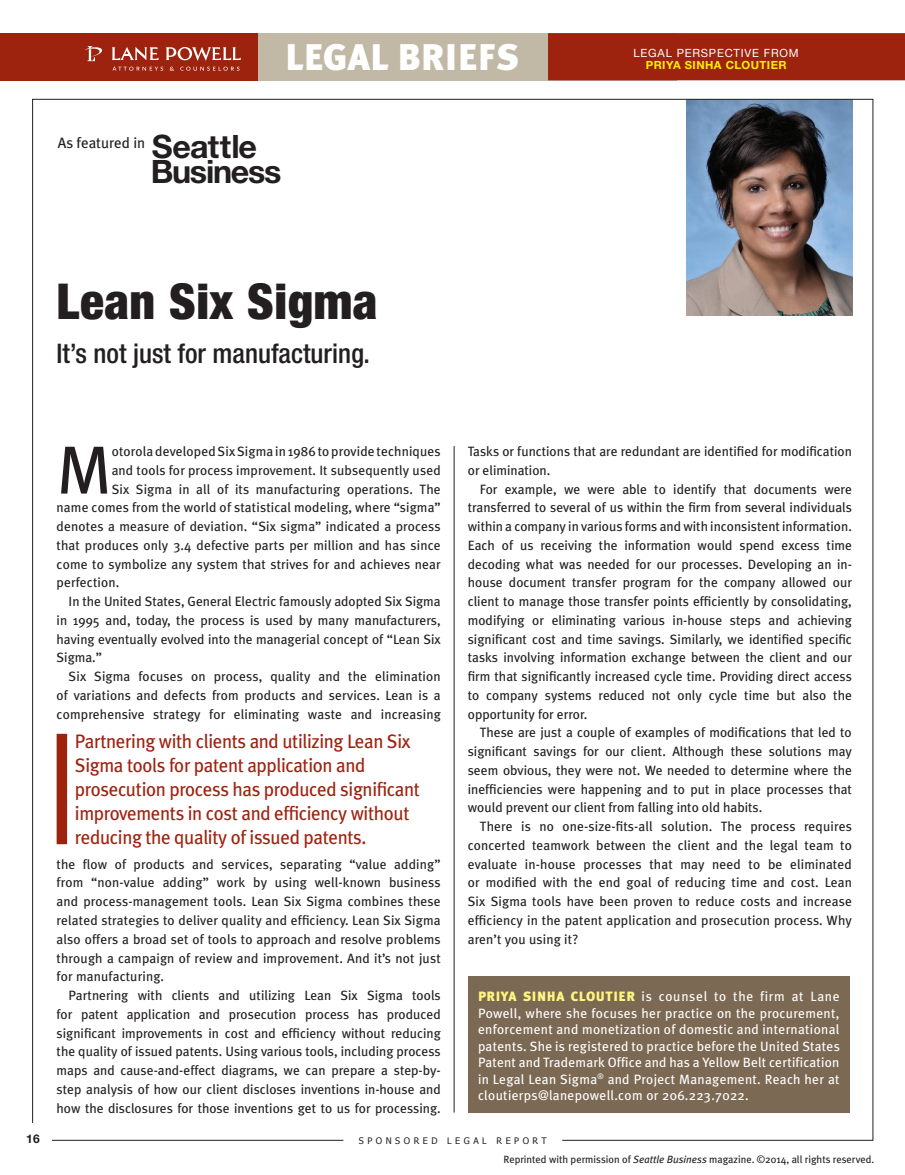
<style>
.page{position:relative;width:905px;height:1175px;background:#fff}
.page>*{position:absolute;margin:0;border:0;box-sizing:border-box;transform-origin:0 0}
.t1{font:67.95px "Meta Plus";color:#231f20}
.t2{font:900 condensed 49.5px "Helvetica Neue LT Std";letter-spacing:.01em;color:#231f20}
.t3{font:900 37.05px "Meta Plus";letter-spacing:.01em;color:#fff}
.t4{font:700 32.25px "Helvetica Neue LT Std";letter-spacing:-.04em;color:#231f20}
.t5{font:500 condensed 27px "Helvetica Neue LT Std";color:#231f20}
.t6{font:19.5px/24px "Meta Plus";letter-spacing:-.02em;color:#9e230f}
.t7{font:15px "Meta Plus";color:#231f20}
.t8{font:13.5px/18.8px "Meta Plus";letter-spacing:.01em;color:#231f20;text-align:justify}
.t9{font:13.5px/16.5px "Meta Plus";letter-spacing:.025em;color:#fff;text-align:justify}
.t10{font:700 12px "Helvetica Neue LT Std";color:#231f20}
.t11{font:11.25px "Helvetica Neue";letter-spacing:.07em;color:#fff}
.t12{font:700 11.25px "Helvetica Neue LT Std";letter-spacing:.04em;color:#fff101}
.t13{font:10.5px "Meta Plus";color:#231f20}
.t14{font:9px "Tahoma";letter-spacing:.39em;color:#231f20}
.s1{font-family:"Helvetica Neue LT Std";font-weight:700;font-size:32.25px}
.s2{font-weight:900;color:#fff681}
.s3{font-style:italic}
</style>
<div class="page">
<img style="left:686px;top:101px;width:166px;height:215px">
<div style="left:82px;top:33px;width:595px;height:47px;background:#c1b8a5"></div>
<div style="left:548px;top:33px;width:356px;height:47px;background:#9e230f"></div>
<div style="left:0;top:33px;width:257px;height:47px;background:#9e230f"></div>
<svg style="left:112px;top:47px;width:47px;height:13px"></svg>
<svg style="left:166px;top:47px;width:75px;height:14px"></svg>
<svg style="left:85px;top:46px;width:17px;height:15px"></svg>
<svg style="left:113px;top:67px;width:50px;height:4px"></svg>
<svg style="left:170px;top:67px;width:4px;height:4px"></svg>
<svg style="left:180px;top:67px;width:59px;height:4px"></svg>
<div style="left:57px;top:734px;width:10px;height:110px;background:#9e230f"></div>
<hr style="left:454px;top:446px;width:1px;height:666px;background:#231f20">
<div style="left:468px;top:976px;width:382px;height:136px;background:#7c6954"></div>
<h3 class="t3" style="left:285px;top:35px;width:235px">LEGAL BRIEFS</h3>
<p class="t11" style="left:633px;top:46px;width:167px">LEGAL PERSPECTIVE FROM</p>
<p class="t12" style="left:645px;top:58px;width:142px">PRIYA SINHA CLOUTIER</p>
<p class="t7" style="left:58px;top:134px;width:200px">As featured in <span class="s1">Seattle</span></p>
<h3 class="t4" style="left:151px;top:152px;width:132px">Business</h3>
<h2 class="t2" style="left:57px;top:271px;width:322px">Lean Six Sigma</h2>
<h3 class="t5" style="left:57px;top:337px;width:315px">It’s not just for manufacturing.</h3>
<h1 class="t1" style="left:57px;top:430px;width:57px">M</h1>
<p class="t8" style="left:112px;top:442px;width:330px">otorola developed Six Sigma in 1986 to provide techniques</p>
<p class="t8" style="left:112px;top:460px;width:330px">and tools for process improvement. It subsequently used</p>
<p class="t8" style="left:112px;top:479px;width:330px">Six Sigma in all of its manufacturing operations. The</p>
<p class="t8" style="left:57px;top:498px;width:385px">name comes from the world of statistical modeling, where “sigma”</p>
<p class="t8" style="left:57px;top:517px;width:385px">denotes a measure of deviation. “Six sigma” indicated a process</p>
<p class="t8" style="left:57px;top:535px;width:385px">that produces only 3.4 defective parts per million and has since</p>
<p class="t8" style="left:57px;top:554px;width:385px">come to symbolize any system that strives for and achieves near</p>
<p class="t8" style="left:57px;top:573px;width:64px">perfection.</p>
<p class="t8" style="left:69px;top:592px;width:373px">In the United States, General Electric famously adopted Six Sigma</p>
<p class="t8" style="left:57px;top:610px;width:385px">in 1995 and, today, the process is used by many manufacturers,</p>
<p class="t8" style="left:57px;top:629px;width:385px">having eventually evolved into the managerial concept of “Lean Six</p>
<p class="t8" style="left:57px;top:648px;width:47px">Sigma.”</p>
<p class="t8" style="left:69px;top:667px;width:373px">Six Sigma focuses on process, quality and the elimination</p>
<p class="t8" style="left:57px;top:685px;width:385px">of variations and defects from products and services. Lean is a</p>
<p class="t8" style="left:57px;top:704px;width:385px">comprehensive strategy for eliminating waste and increasing</p>
<h3 class="t6" style="left:75px;top:729px;width:346px">Partnering with clients and utilizing Lean Six Sigma tools for patent application and prosecution process has produced significant improvements in cost and efficiency without reducing the quality of issued patents.</h3>
<p class="t8" style="left:57px;top:854px;width:385px">the flow of products and services, separating “value adding” from “non-value adding” work by using well-known business and process-management tools. Lean Six Sigma combines these related strategies to deliver quality and efficiency. Lean Six Sigma also offers a broad set of tools to approach and resolve problems through a campaign of review and improvement. And it’s not just for manufacturing.</p>
<p class="t8" style="left:57px;top:985px;width:385px;text-indent:12px">Partnering with clients and utilizing Lean Six Sigma tools for patent application and prosecution process has produced significant improvements in cost and efficiency without reducing the quality of issued patents. Using various tools, including process maps and cause-and-effect diagrams, we can prepare a step-by&shy;step analysis of how our client discloses inventions in-house and how the disclosures for those inventions get to us for processing.</p>
<p class="t8" style="left:468px;top:442px;width:385px">Tasks or functions that are redundant are identified for modification or elimination.</p>
<p class="t8" style="left:468px;top:479px;width:385px;text-indent:12px">For example, we were able to identify that documents were transferred to several of us within the firm from several individuals within a company in various forms and with inconsistent information.<br>Each of us receiving the information would spend excess time decoding what was needed for our processes. Developing an in&shy;house document transfer program for the company allowed our client to manage those transfer points efficiently by consolidating, modifying or eliminating various in-house steps and achieving significant cost and time savings. Similarly, we identified specific tasks involving information exchange between the client and our firm that significantly increased cycle time. Providing direct access to company systems reduced not only cycle time but also the opportunity for error.</p>
<p class="t8" style="left:468px;top:723px;width:385px;text-indent:12px">These are just a couple of examples of modifications that led to significant savings for our client. Although these solutions may seem obvious, they were not. We needed to determine where the inefficiencies were happening and to put in place processes that would prevent our client from falling into old habits.</p>
<p class="t8" style="left:468px;top:817px;width:385px;text-indent:12px">There is no one-size-fits-all solution. The process requires concerted teamwork between the client and the legal team to evaluate in-house processes that may need to be eliminated or modified with the end goal of reducing time and cost. Lean Six Sigma tools have been proven to reduce costs and increase efficiency in the patent application and prosecution process. Why aren’t you using it?</p>
<p class="t9" style="left:478px;top:988px;width:363px"><span class="s2">PRIYA SINHA CLOUTIER</span> is counsel to the firm at Lane Powell, where she focuses her practice on the procurement, enforcement and monetization of domestic and international patents. She is registered to practice before the United States Patent and Trademark Office and has a Yellow Belt certification in Legal Lean Sigma<sup>®</sup> and Project Management. Reach her at cloutierps@lanepowell.com or 206.223.7022.</p>
<p class="t10" style="left:26px;top:1131px;width:15px">16</p>
<p class="t14" style="left:359px;top:1134px;width:189px">SPONSORED LEGAL REPORT</p>
<p class="t13" style="left:503px;top:1153px;width:372px">Reprinted with permission of <span class="s3">Seattle Business</span> magazine. ©2014, all rights reserved.</p>
</div>
